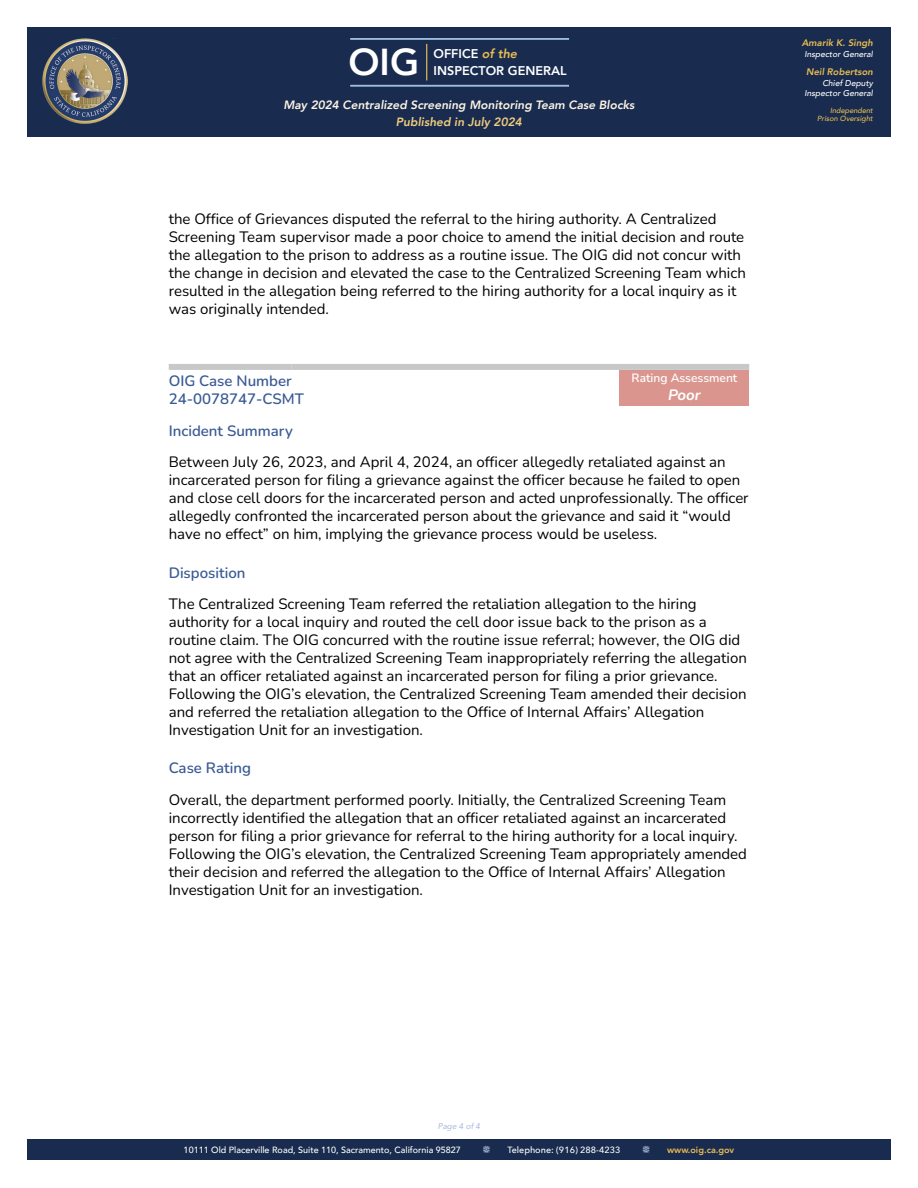
<style>
.page{position:relative;width:918px;height:1188px;background:#fff}
.page>*{position:absolute;margin:0;border:0;box-sizing:border-box;transform-origin:0 0}
.t1{font:800 37.35px "Avenir";color:#fff}
.t2{font:200 15px/18px "Nunito";color:#000}
.t3{font:200 15px/18px "Nunito";color:#395a94}
.t4{font:italic 200 15px "Nunito";color:#fff}
.t5{font:800 12.6px/16.8px "Avenir";color:#fff}
.t6{font:italic 800 12px "Avenir";color:#fdf4e4}
.t7{font:italic 800 12px "Avenir";color:#f0cc7e}
.t8{font:200 12px "Nunito";color:#fff}
.t9{font:italic 800 9.45px "Avenir";color:#e8bc52}
.t10{font:500 9px "Avenir";color:#fff}
.t11{font:500 9px "Avenir Next";color:#fff}
.t12{font:800 9px "Avenir";color:#e9bc51}
.t13{font:italic 500 8.4px/10.2px "Avenir";color:#fff;text-align:right}
.t14{font:italic 8.25px "Avenir";color:#a5b6de}
.t15{font:italic 500 7.35px/8.9px "Avenir";color:#e8bc52;text-align:right}
.s1{font-style:italic;color:#e8bc52}
</style>
<div class="page">
<div style="left:27px;top:1140px;width:864px;height:20px;background:#192c4f"></div>
<div style="left:27px;top:27px;width:864px;height:109px;background:#192c4f"></div>
<hr style="left:426px;top:44px;width:1px;height:36px;background:#e4b952">
<hr style="left:350px;top:85px;width:219px;height:2px;background:#c2e1ff">
<hr style="left:350px;top:38px;width:219px;height:2px;background:#c0e0ff">
<img style="left:42px;top:39px;width:85px;height:85px">
<div style="left:169px;top:364px;width:123px;height:6px;background:#c7c8ca"></div>
<div style="left:292px;top:364px;width:457px;height:6px;background:#c7c8ca"></div>
<div style="left:620px;top:370px;width:129px;height:36px;background:#da968e"></div>
<h1 class="t1" style="left:348px;top:33px;width:72px">OIG</h1>
<p class="t5" style="left:434px;top:45px;width:135px">OFFICE <span class="s1">of the<br></span>INSPECTOR GENERAL</p>
<p class="t6" style="left:283px;top:97px;width:353px">May 2024 Centralized Screening Monitoring Team Case Blocks</p>
<p class="t7" style="left:396px;top:115px;width:128px">Published in July 2024</p>
<p class="t2" style="left:169px;top:210px;width:579px">the Office of Grievances disputed the referral to the hiring authority. A Centralized Screening Team supervisor made a poor choice to amend the initial decision and route the allegation to the prison to address as a routine issue. The OIG did not concur with the change in decision and elevated the case to the Centralized Screening Team which resulted in the allegation being referred to the hiring authority for a local inquiry as it was originally intended.</p>
<p class="t8" style="left:632px;top:370px;width:107px">Rating Assessment</p>
<p class="t4" style="left:668px;top:385px;width:34px">Poor</p>
<p class="t3" style="left:169px;top:372px;width:137px">OIG Case Number<br>24-0078747-CSMT</p>
<p class="t3" style="left:169px;top:421px;width:126px">Incident Summary</p>
<p class="t2" style="left:169px;top:453px;width:581px">Between July 26, 2023, and April 4, 2024, an officer allegedly retaliated against an incarcerated person for filing a grievance against the officer because he failed to open and close cell doors for the incarcerated person and acted unprofessionally. The officer allegedly confronted the incarcerated person about the grievance and said it “would have no effect” on him, implying the grievance process would be useless.</p>
<p class="t3" style="left:169px;top:563px;width:78px">Disposition</p>
<p class="t2" style="left:169px;top:594px;width:580px">The Centralized Screening Team referred the retaliation allegation to the hiring authority for a local inquiry and routed the cell door issue back to the prison as a routine claim. The OIG concurred with the routine issue referral; however, the OIG did not agree with the Centralized Screening Team inappropriately referring the allegation that an officer retaliated against an incarcerated person for filing a prior grievance.<br>Following the OIG’s elevation, the Centralized Screening Team amended their decision and referred the retaliation allegation to the Office of Internal Affairs’ Allegation Investigation Unit for an investigation.</p>
<p class="t3" style="left:169px;top:759px;width:84px">Case Rating</p>
<p class="t2" style="left:169px;top:790px;width:580px">Overall, the department performed poorly. Initially, the Centralized Screening Team incorrectly identified the allegation that an officer retaliated against an incarcerated person for filing a prior grievance for referral to the hiring authority for a local inquiry.<br>Following the OIG’s elevation, the Centralized Screening Team appropriately amended their decision and referred the allegation to the Office of Internal Affairs’ Allegation Investigation Unit for an investigation.</p>
<p class="t9" style="left:802px;top:37px;width:73px">Amarik K. Singh</p>
<p class="t13" style="left:805px;top:49px;width:70px">Inspector General</p>
<p class="t9" style="left:806px;top:66px;width:68px">Neil Robertson</p>
<p class="t13" style="left:805px;top:78px;width:70px">Chief Deputy<br>Inspector General</p>
<p class="t15" style="left:817px;top:106px;width:57px">Independent<br>Prison Oversight</p>
<p class="t14" style="left:438px;top:1121px;width:44px">Page 4 of 4</p>
<p class="t10" style="left:184px;top:1142px;width:279px">10111 Old Placerville Road, Suite 110, Sacramento, California 95827</p>
<p class="t11" style="left:507px;top:1142px;width:115px">Telephone: (916) 288-4233</p>
<p class="t12" style="left:667px;top:1142px;width:69px">www.oig.ca.gov</p>
</div>
